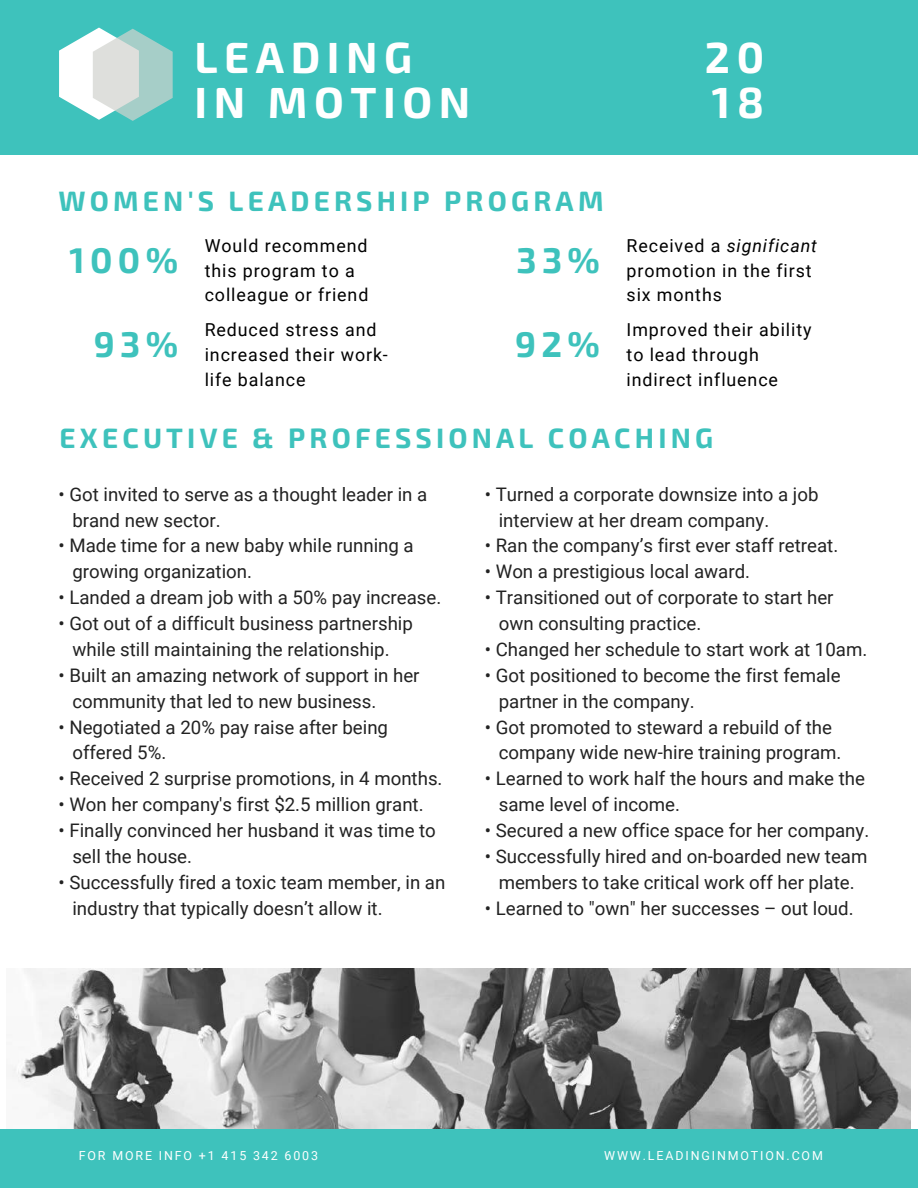
<style>
.page{position:relative;width:918px;height:1188px;background:#fff}
.page>*{position:absolute;margin:0;border:0;box-sizing:border-box;transform-origin:0 0}
.t1{font:700 43.65px/45px "Exo 2";letter-spacing:.15em;color:#fff}
.t2{font:700 35.7px "Exo 2";letter-spacing:.15em;color:#3ec2bc}
.t3{font:700 28.05px "Exo 2";letter-spacing:.15em;color:#3ec2bc}
.t4{font:18.75px/25.8px "Roboto";color:#222}
.t5{font:17.85px/24.8px "Roboto";letter-spacing:.05em;color:#000}
.t6{font:12.45px "Roboto";letter-spacing:.15em;color:#fff}
.s1{font-style:italic}
</style>
<div class="page">
<div style="left:0;top:0;width:918px;height:154px;background:#3ec2bc"></div>
<img style="left:7px;top:969px;width:903px;height:161px">
<div style="left:0;top:1130px;width:918px;height:58px;background:#3ec2bc"></div>
<svg style="left:59px;top:28px;width:114px;height:93px"></svg>
<h1 class="t1" style="left:195px;top:33px;width:277px">LEADING<br>IN MOTION</h1>
<h1 class="t1" style="left:705px;top:33px;width:61px">20<br>18</h1>
<h3 class="t3" style="left:58px;top:183px;width:547px">WOMEN'S LEADERSHIP PROGRAM</h3>
<h2 class="t2" style="left:69px;top:237px;width:110px">100%</h2>
<p class="t5" style="left:627px;top:233px;width:192px">Received a <span class="s1">significant </span>promotion in the first six months</p>
<p class="t5" style="left:205px;top:233px;width:165px">Would recommend this program to a colleague or friend</p>
<h2 class="t2" style="left:516px;top:237px;width:85px">33%</h2>
<h2 class="t2" style="left:94px;top:321px;width:86px">93%</h2>
<p class="t5" style="left:205px;top:318px;width:185px">Reduced stress and increased their work&shy;life balance</p>
<h2 class="t2" style="left:515px;top:321px;width:86px">92%</h2>
<p class="t5" style="left:627px;top:318px;width:186px">Improved their ability to lead through indirect influence</p>
<h3 class="t3" style="left:60px;top:420px;width:655px">EXECUTIVE &amp; PROFESSIONAL COACHING</h3>
<p class="t4" style="left:72px;top:481px;width:356px;text-indent:-14px">• Got invited to serve as a thought leader in a brand new sector.</p>
<p class="t4" style="left:72px;top:533px;width:343px;text-indent:-14px">• Made time for a new baby while running a growing organization.</p>
<p class="t4" style="left:58px;top:585px;width:384px">• Landed a dream job with a 50% pay increase.</p>
<p class="t4" style="left:58px;top:611px;width:356px;text-align:center">• Got out of a difficult business partnership while still maintaining the relationship.</p>
<p class="t4" style="left:72px;top:662px;width:349px;text-indent:-14px">• Built an amazing network of support in her community that led to new business.</p>
<p class="t4" style="left:72px;top:714px;width:317px;text-indent:-14px">• Negotiated a 20% pay raise after being offered 5%.</p>
<p class="t4" style="left:58px;top:766px;width:386px">• Received 2 surprise promotions, in 4 months.</p>
<p class="t4" style="left:58px;top:792px;width:367px">• Won her company's first $2.5 million grant.</p>
<p class="t4" style="left:72px;top:818px;width:365px;text-indent:-14px">• Finally convinced her husband it was time to sell the house.</p>
<p class="t4" style="left:72px;top:869px;width:375px;text-indent:-14px">• Successfully fired a toxic team member, in an industry that typically doesn’t allow it.</p>
<p class="t4" style="left:499px;top:481px;width:321px;text-indent:-14px">• Turned a corporate downsize into a job interview at her dream company.</p>
<p class="t4" style="left:485px;top:533px;width:355px">• Ran the company’s first ever staff retreat.</p>
<p class="t4" style="left:485px;top:559px;width:267px">• Won a prestigious local award.</p>
<p class="t4" style="left:499px;top:585px;width:336px;text-indent:-14px">• Transitioned out of corporate to start her own consulting practice.</p>
<p class="t4" style="left:485px;top:637px;width:384px">• Changed her schedule to start work at 10am.</p>
<p class="t4" style="left:499px;top:662px;width:343px;text-indent:-14px">• Got positioned to become the first female partner in the company.</p>
<p class="t4" style="left:499px;top:714px;width:344px;text-indent:-14px">• Got promoted to steward a rebuild of the company wide new-hire training program.</p>
<p class="t4" style="left:499px;top:766px;width:368px;text-indent:-14px">• Learned to work half the hours and make the same level of income.</p>
<p class="t4" style="left:485px;top:818px;width:386px">• Secured a new office space for her company.</p>
<p class="t4" style="left:485px;top:844px;width:384px;text-align:center">• Successfully hired and on-boarded new team members to take critical work off her plate.</p>
<p class="t4" style="left:485px;top:895px;width:370px">• Learned to "own" her successes – out loud.</p>
<p class="t6" style="left:79px;top:1148px;width:241px">FOR MORE INFO +1 415 342 6003</p>
<p class="t6" style="left:604px;top:1148px;width:220px">WWW.LEADINGINMOTION.COM</p>
</div>
